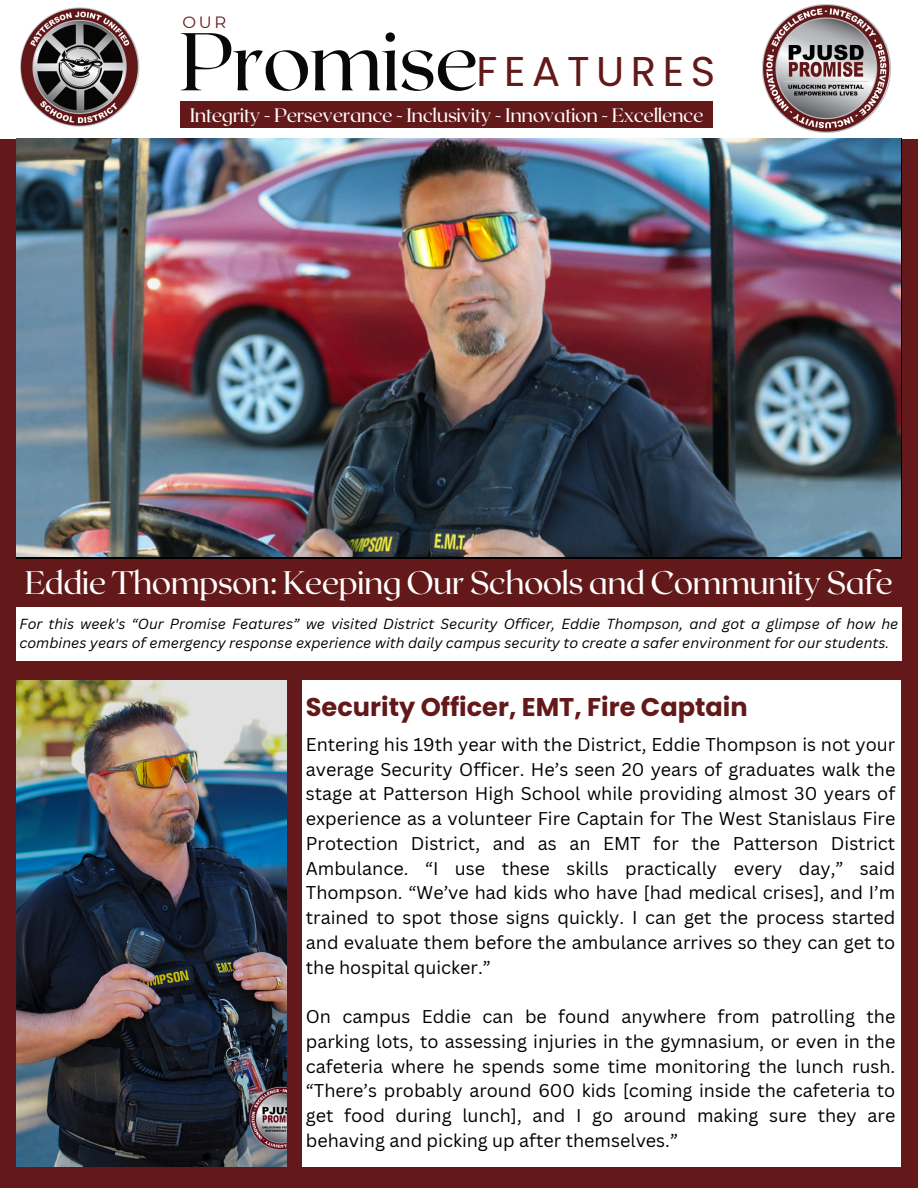
<style>
.page{position:relative;width:918px;height:1188px;background:#631819}
.page>*{position:absolute;margin:0;border:0;box-sizing:border-box;transform-origin:0 0}
.t1{font:81.6px "Roxborough CF";letter-spacing:-.02em;color:#080807}
.t2{font:41.7px "Poppins";letter-spacing:.16em;color:#631819}
.t3{font:32.55px "Roxborough CF";letter-spacing:-.02em;color:#fff}
.t4{font:700 25.65px "Poppins";color:#631819}
.t5{font:19.5px "Roxborough CF";letter-spacing:-.02em;color:#fff}
.t6{font:18px/24.8px "Canva Sans";color:#000;text-align:justify}
.t7{font:16.35px "Montserrat";color:#631819}
.t8{font:italic 14.25px/19.2px "Canva Sans";color:#000}
</style>
<div class="page">
<div style="left:0;top:0;width:918px;height:138px;background:#fff"></div>
<img style="left:20px;top:7px;width:120px;height:120px">
<img style="left:762px;top:4px;width:128px;height:129px">
<div style="left:16px;top:607px;width:886px;height:53px;background:#fff"></div>
<div style="left:180px;top:102px;width:533px;height:26px;background:#631819"></div>
<div style="left:302px;top:680px;width:598px;height:487px;background:#fff"></div>
<img style="left:16px;top:138px;width:884px;height:419px">
<img style="left:16px;top:680px;width:270px;height:486px">
<p class="t7" style="left:183px;top:12px;width:45px">OUR</p>
<p class="t1" style="left:180px;top:9px;width:300px">Promise</p>
<h3 class="t2" style="left:477px;top:43px;width:240px">FEATURES</h3>
<p class="t5" style="left:190px;top:103px;width:515px">Integrity - Perseverance - Inclusivity - Innovation - Excellence</p>
<p class="t3" style="left:25px;top:562px;width:870px">Eddie Thompson: Keeping Our Schools and Community Safe</p>
<h6 class="t8" style="left:20px;top:614px;width:880px">For this week's “Our Promise Features” we visited District Security Officer, Eddie Thompson, and got a glimpse of how he combines years of emergency response experience with daily campus security to create a safer environment for our students.</h6>
<h4 class="t4" style="left:306px;top:689px;width:443px">Security Officer, EMT, Fire Captain</h4>
<h5 class="t6" style="left:306px;top:731px;width:591px">Entering his 19th year with the District, Eddie Thompson is not your average Security Officer. He’s seen 20 years of graduates walk the stage at Patterson High School while providing almost 30 years of experience as a volunteer Fire Captain for The West Stanislaus Fire Protection District, and as an EMT for the Patterson District Ambulance. “I use these skills practically every day,” said Thompson. “We’ve had kids who have [had medical crises], and I’m trained to spot those signs quickly. I can get the process started and evaluate them before the ambulance arrives so they can get to the hospital quicker.”</h5>
<h5 class="t6" style="left:306px;top:1004px;width:591px">On campus Eddie can be found anywhere from patrolling the parking lots, to assessing injuries in the gymnasium, or even in the cafeteria where he spends some time monitoring the lunch rush. “There’s probably around 600 kids [coming inside the cafeteria to get food during lunch], and I go around making sure they are behaving and picking up after themselves.”</h5>
</div>
